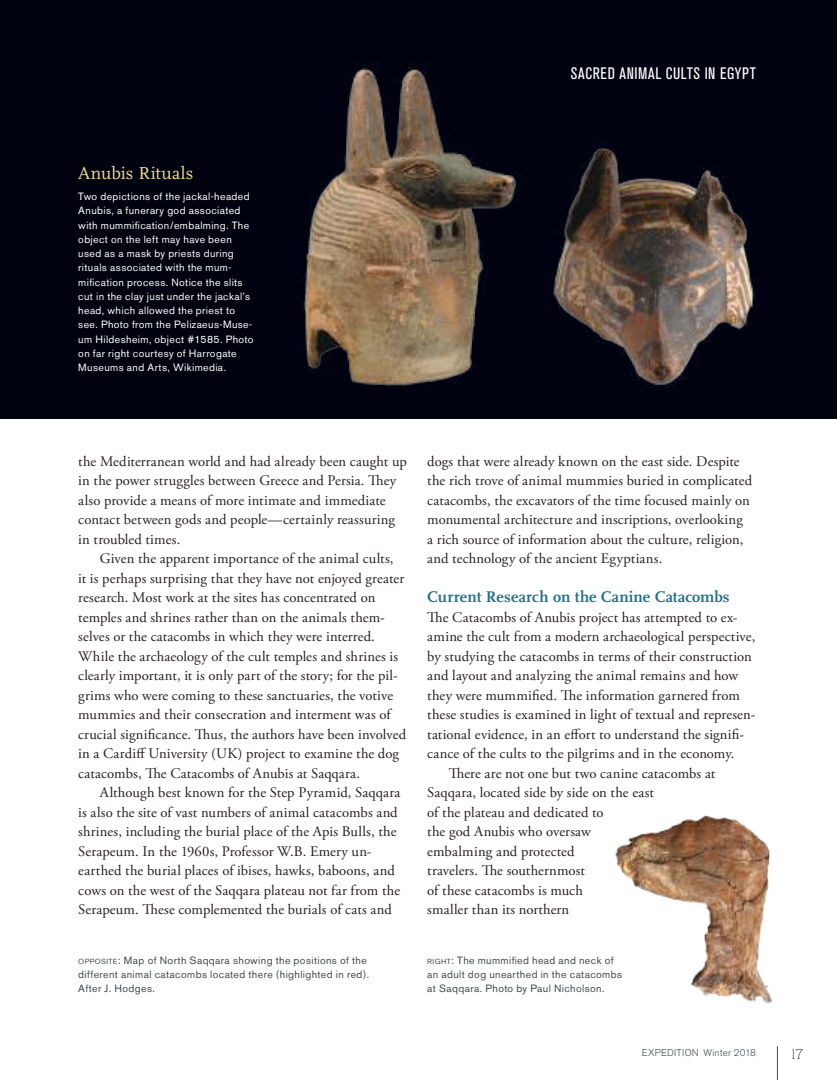
<style>
.page{position:relative;width:837px;height:1080px;background:#fff}
.page>*{position:absolute;margin:0;border:0;box-sizing:border-box;transform-origin:0 0}
.t1{font:18px "Scala OT";letter-spacing:.005em;color:#f3dd95}
.t2{font:condensed 16.5px "Akzidenz Grotesk BE";letter-spacing:.035em;color:#fff}
.t3{font:700 16.2px "Scala OT";letter-spacing:.01em;color:#257088}
.t4{font:14.7px/19.5px "Adobe Garamond Pro";letter-spacing:.01em;color:#241f1f}
.t5{font:13.5px "Alexandria FLF";color:#241f1f}
.t6{font:10.5px/14.2px "Akzidenz Grotesk BE";letter-spacing:.035em;color:#fff}
.t7{font:10.5px/14.2px "Akzidenz Grotesk BE";letter-spacing:.035em;color:#44484a}
.t8{font:300 9.75px "Akzidenz Grotesk BE";letter-spacing:.025em;color:#44484a}
.s1{font-size:7.35px}
.s2{font-style:inherit}
</style>
<div class="page">
<hr style="left:777px;top:1046px;width:1px;height:34px;background:#44484a">
<div style="left:0;top:0;width:837px;height:418px;background:#00030f"></div>
<img style="left:615px;top:815px;width:158px;height:189px">
<img style="left:304px;top:63px;width:212px;height:323px">
<img style="left:552px;top:142px;width:205px;height:245px">
<p class="t2" style="left:571px;top:65px;width:187px">SACRED ANIMAL CULTS IN EGYPT</p>
<p class="t1" style="left:78px;top:164px;width:117px">Anubis Rituals</p>
<p class="t6" style="left:78px;top:189px;width:177px">Two depictions of the jackal-headed Anubis, a funerary god associated with mummification/embalming. The object on the left may have been used as a mask by priests during rituals associated with the mum&shy;mification process. Notice the slits cut in the clay just under the jackal’s head, which allowed the priest to see. Photo from the Pelizaeus-Muse&shy;um Hildesheim, object #1585. Photo on far right courtesy of Harrogate Museums and Arts, Wikimedia.</p>
<p class="t4" style="left:78px;top:452px;width:330px">the Mediterranean world and had already been caught up in the power struggles between Greece and Persia. They also provide a means of more intimate and immediate contact between gods and people—certainly reassuring in troubled times.</p>
<p class="t4" style="left:78px;top:549px;width:329px;text-indent:22px">Given the apparent importance of the animal cults,<br>it is perhaps surprising that they have not enjoyed greater research. Most work at the sites has concentrated on temples and shrines rather than on the animals them&shy;selves or the catacombs in which they were interred.<br>While the archaeology of the cult temples and shrines is clearly important, it is only part of the story; for the pil&shy;grims who were coming to these sanctuaries, the votive mummies and their consecration and interment was of crucial significance. Thus, the authors have been involved in a Cardiff University (UK) project to examine the dog catacombs, The Catacombs of Anubis at Saqqara.</p>
<p class="t4" style="left:78px;top:783px;width:323px;text-indent:22px">Although best known for the Step Pyramid, Saqqara is also the site of vast numbers of animal catacombs and shrines, including the burial place of the Apis Bulls, the Serapeum. In the 1960s, Professor W.B. Emery un&shy;earthed the burial places of ibises, hawks, baboons, and cows on the west of the Saqqara plateau not far from the Serapeum. These complemented the burials of cats and</p>
<p class="t4" style="left:427px;top:452px;width:326px">dogs that were already known on the east side. Despite the rich trove of animal mummies buried in complicated catacombs, the excavators of the time focused mainly on monumental architecture and inscriptions, overlooking a rich source of information about the culture, religion, and technology of the ancient Egyptians.</p>
<p class="t3" style="left:427px;top:588px;width:304px">Current Research on the Canine Catacombs</p>
<p class="t4" style="left:427px;top:608px;width:312px">The Catacombs of Anubis project has attempted to ex-</p>
<p class="t4" style="left:427px;top:627px;width:330px">amine the cult from a modern archaeological perspective,</p>
<p class="t4" style="left:427px;top:647px;width:326px">by studying the catacombs in terms of their construction</p>
<p class="t4" style="left:427px;top:666px;width:313px">and layout and analyzing the animal remains and how</p>
<p class="t4" style="left:427px;top:686px;width:314px">they were mummified. The information garnered from</p>
<p class="t4" style="left:427px;top:705px;width:330px">these studies is examined in light of textual and represen-</p>
<p class="t4" style="left:427px;top:725px;width:319px">tational evidence, in an effort to understand the signifi-</p>
<p class="t4" style="left:427px;top:744px;width:309px">cance of the cults to the pilgrims and in the economy.</p>
<p class="t4" style="left:449px;top:764px;width:268px">There are not one but two canine catacombs at</p>
<p class="t4" style="left:427px;top:783px;width:228px">Saqqara, located side by side on the east</p>
<p class="t4" style="left:427px;top:803px;width:178px">of the plateau and dedicated to</p>
<p class="t4" style="left:427px;top:822px;width:165px">the god Anubis who oversaw</p>
<p class="t4" style="left:427px;top:842px;width:149px">embalming and protected</p>
<p class="t4" style="left:427px;top:861px;width:159px">travelers. The southernmost</p>
<p class="t4" style="left:427px;top:881px;width:157px">of these catacombs is much</p>
<p class="t4" style="left:427px;top:900px;width:143px">smaller than its northern</p>
<p class="t7" style="left:78px;top:953px;width:293px"><span class="s1">OPPOSITE</span><span class="s2">:</span> Map of North Saqqara showing the positions of the different animal catacombs located there (highlighted in red).<br>After J. Hodges.</p>
<p class="t7" style="left:427px;top:953px;width:196px"><span class="s1">RIGHT</span><span class="s2">:</span> The mummified head and neck of an adult dog unearthed in the catacombs at Saqqara. Photo by Paul Nicholson.</p>
<p class="t8" style="left:642px;top:1047px;width:116px">EXPEDITION Winter 2018</p>
<p class="t5" style="left:790px;top:1047px;width:15px">17</p>
</div>
